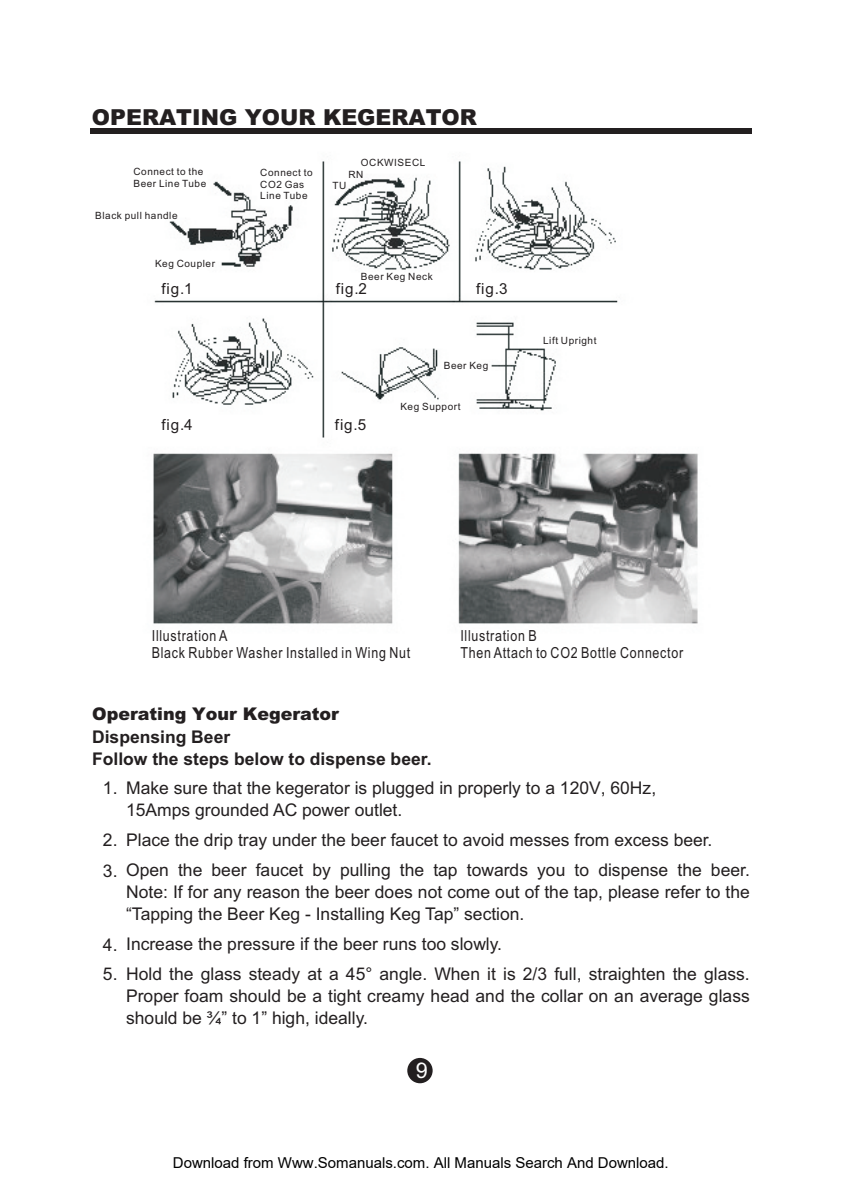
<style>
.page{position:relative;width:842px;height:1191px;background:#fff}
.page>*{position:absolute;margin:0;border:0;box-sizing:border-box;transform-origin:0 0}
.t1{font:900 22px "Arial";color:#231f20}
.t2{font:21.6px "Arial";color:#fff}
.t3{font:17.4px/22px "Arial";color:#231f20}
.t4{font:700 17.4px/22px "Arial";color:#231f20}
.t5{font:900 17.4px "Arial";color:#231f20}
.t6{font:15.2px/17.2px "Arial Narrow";letter-spacing:.045em;color:#231f20}
.t7{font:15.2px "Arial";letter-spacing:.055em;color:#231f20}
.t8{font:15px "Arial";color:#000}
.t9{font:10px/11.2px "Arial";letter-spacing:.055em;color:#231f20}
</style>
<div class="page">
<div style="left:90px;top:129px;width:662px;height:5px;background:#231f20"></div>
<img style="left:153px;top:161px;width:545px;height:463px">
<div style="left:407px;top:1058px;width:26px;height:25px;background:#231f20;border-radius:50%"></div>
<p class="t1" style="left:92px;top:109px;width:386px">OPERATING YOUR KEGERATOR</p>
<p class="t9" style="left:133px;top:167px;width:74px">Connect to the<br>Beer Line Tube</p>
<p class="t9" style="left:95px;top:210px;width:84px">Black pull handle</p>
<p class="t9" style="left:155px;top:259px;width:62px">Keg Coupler</p>
<p class="t9" style="left:260px;top:168px;width:54px">Connect to<br>CO2 Gas<br>Line Tube</p>
<p class="t9" style="left:348px;top:157px;width:78px;line-height:12.4px;text-indent:13px">OCKWISECL<br>RN</p>
<p class="t9" style="left:332px;top:181px;width:15px">TU</p>
<p class="t9" style="left:361px;top:272px;width:73px">Beer Keg Neck</p>
<p class="t7" style="left:161px;top:283px;width:33px">fig.1</p>
<p class="t7" style="left:336px;top:283px;width:33px">fig.2</p>
<p class="t7" style="left:476px;top:283px;width:33px">fig.3</p>
<p class="t7" style="left:161px;top:419px;width:33px">fig.4</p>
<p class="t7" style="left:335px;top:419px;width:33px">fig.5</p>
<p class="t9" style="left:444px;top:361px;width:46px">Beer Keg</p>
<p class="t9" style="left:400px;top:402px;width:62px">Keg Support</p>
<p class="t9" style="left:543px;top:336px;width:55px">Lift Upright</p>
<p class="t6" style="left:152px;top:628px;width:260px">Illustration A<br>Black Rubber Washer Installed in Wing Nut</p>
<p class="t6" style="left:460px;top:628px;width:224px">Illustration B<br>Then Attach to CO2 Bottle Connector</p>
<p class="t5" style="left:92px;top:708px;width:248px">Operating Your Kegerator</p>
<p class="t4" style="left:92px;top:727px;width:341px">Dispensing Beer<br>Follow the steps below to dispense beer.</p>
<p class="t3" style="left:126px;top:779px;width:532px">Make sure that the kegerator is plugged in properly to a 120V, 60Hz,<br>15Amps grounded AC power outlet.</p>
<p class="t3" style="left:126px;top:827px;width:625px;line-height:30px">Place the drip tray under the beer faucet to avoid messes from excess beer.<br>Open the beer faucet by pulling the tap towards you to dispense the beer.</p>
<p class="t3" style="left:126px;top:883px;width:625px">Note: If for any reason the beer does not come out of the tap, please refer to the “Tapping the Beer Keg - Installing Keg Tap” section.</p>
<p class="t3" style="left:126px;top:931px;width:625px;line-height:30px">Increase the pressure if the beer runs too slowly.<br>Hold the glass steady at a 45° angle. When it is 2/3 full, straighten the glass.</p>
<p class="t3" style="left:126px;top:987px;width:625px">Proper foam should be a tight creamy head and the collar on an average glass should be ¾” to 1” high, ideally.</p>
<p class="t3" style="left:103px;top:779px;width:16px">1.</p>
<p class="t3" style="left:103px;top:826px;width:16px;line-height:30.4px">2.<br>3.</p>
<p class="t3" style="left:103px;top:931px;width:16px;line-height:29.2px">4.<br>5.</p>
<p class="t2" style="left:416px;top:1062px;width:14px">9</p>
<p class="t8" style="left:173px;top:1154px;width:497px">Download from Www.Somanuals.com. All Manuals Search And Download.</p>
</div>
